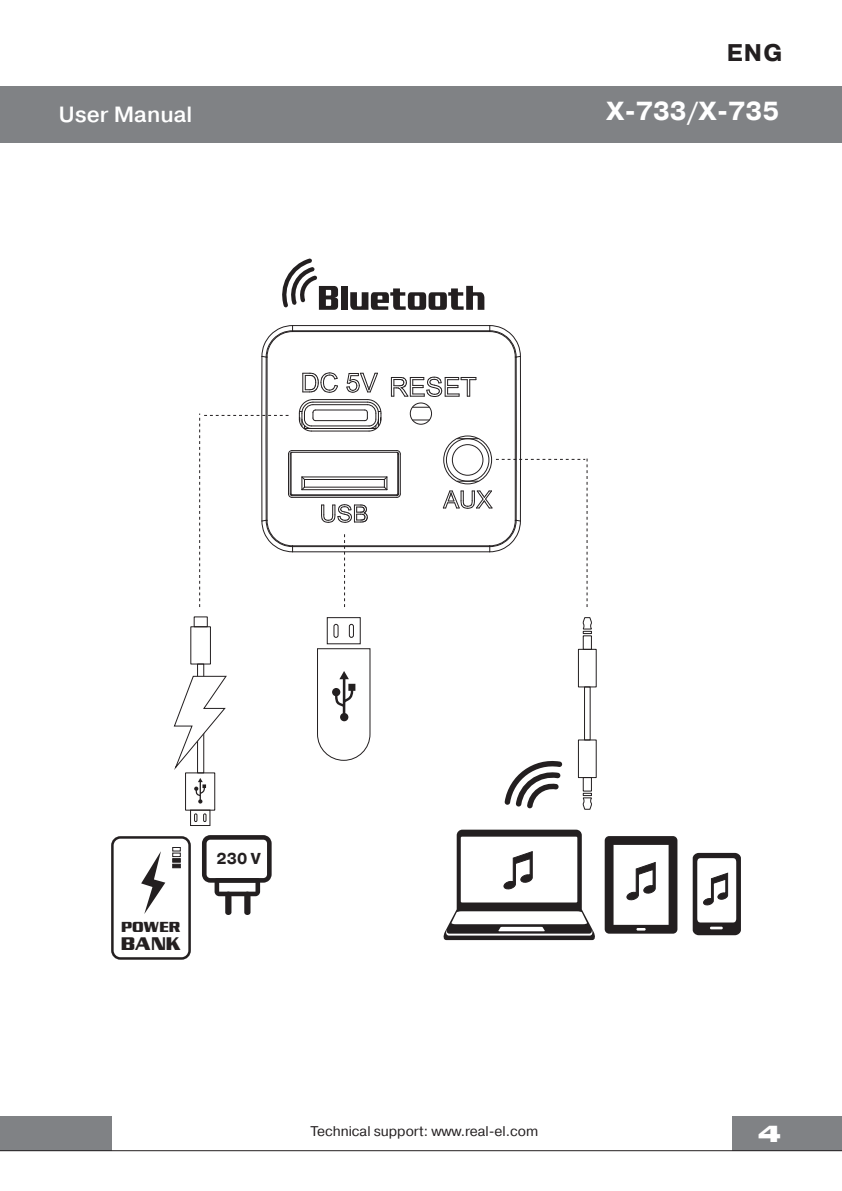
<style>
.page{position:relative;width:842px;height:1191px;background:#fff}
.page>*{position:absolute;margin:0;border:0;box-sizing:border-box;transform-origin:0 0}
.t1{font:700 26px "Pragmatica";color:#fff}
.t2{font:700 24px "Pragmatica";color:#231f20}
.t3{font:700 23.2px "Enter Sansman";color:#fff;scale:1.19 1}
.t4{font:500 22px "Pragmatica";color:#fff}
.t5{font:700 18.2px "Enter Sansman";color:#231f20}
.t6{font:700 15.8px "Pragmatica";color:#231f20}
.t7{font:700 14.4px "Enter Sansman";color:#231f20}
.t8{font:14px "Pragmatica";color:#231f20}
</style>
<div class="page">
<div style="left:732px;top:1115px;width:110px;height:35px;background:#808285"></div>
<div style="left:0;top:1115px;width:111px;height:35px;background:#808285"></div>
<hr style="left:0;top:1150px;width:842px;height:1px;background:#231f20">
<div style="left:0;top:86px;width:842px;height:57px;background:#808285"></div>
<div style="left:111px;top:836px;width:80px;height:123px;border:2px solid #231f20;border-radius:8px"></div>
<svg style="left:141px;top:851px;width:24px;height:63px"></svg>
<svg style="left:172px;top:863px;width:9px;height:5px"></svg>
<svg style="left:172px;top:858px;width:9px;height:4px"></svg>
<div style="left:172px;top:852px;width:9px;height:5px;border:1px solid #231f20"></div>
<svg style="left:172px;top:847px;width:9px;height:4px"></svg>
<svg style="left:202px;top:835px;width:70px;height:61px"></svg>
<div style="left:225px;top:891px;width:6px;height:24px;background:#231f20;border-radius:3px"></div>
<div style="left:244px;top:891px;width:6px;height:24px;background:#231f20;border-radius:3px"></div>
<div style="left:185px;top:772px;width:30px;height:38px;border:1px solid #231f20"></div>
<div style="left:190px;top:626px;width:21px;height:38px;border:1px solid #231f20"></div>
<div style="left:197px;top:663px;width:7px;height:110px;border:1px solid #231f20"></div>
<svg style="left:173px;top:675px;width:54px;height:97px"></svg>
<svg style="left:194px;top:778px;width:12px;height:25px"></svg>
<svg style="left:190px;top:809px;width:21px;height:17px"></svg>
<svg style="left:282px;top:258px;width:56px;height:52px"></svg>
<div style="left:341px;top:286px;width:7px;height:24px;background:#231f20"></div>
<svg style="left:350px;top:286px;width:134px;height:24px"></svg>
<svg style="left:317px;top:617px;width:54px;height:144px"></svg>
<svg style="left:504px;top:761px;width:58px;height:47px"></svg>
<svg style="left:443px;top:829px;width:152px;height:111px"></svg>
<svg style="left:605px;top:836px;width:72px;height:97px"></svg>
<svg style="left:693px;top:853px;width:48px;height:82px"></svg>
<div style="left:583px;top:777px;width:9px;height:14px;border:1px solid #231f20"></div>
<svg style="left:582px;top:793px;width:10px;height:17px"></svg>
<div style="left:578px;top:739px;width:19px;height:39px;border:1px solid #231f20"></div>
<div style="left:583px;top:635px;width:9px;height:15px;border:1px solid #231f20"></div>
<svg style="left:582px;top:617px;width:10px;height:17px"></svg>
<div style="left:578px;top:649px;width:19px;height:38px;border:1px solid #231f20"></div>
<div style="left:584px;top:686px;width:7px;height:54px;border:1px solid #231f20"></div>
<svg style="left:199px;top:325px;width:388px;height:282px"></svg>
<h3 class="t4" style="left:59px;top:101px;width:135px">User Manual</h3>
<h2 class="t2" style="left:727px;top:37px;width:57px">ENG</h2>
<h1 class="t1" style="left:606px;top:94px;width:175px">X-733/X-735</h1>
<p class="t7" style="left:121px;top:918px;width:61px">POWER</p>
<h3 class="t5" style="left:121px;top:933px;width:62px">BANK</h3>
<p class="t6" style="left:217px;top:848px;width:46px">230 V</p>
<p class="t8" style="left:311px;top:1122px;width:229px">Technical support: www.real-el.com</p>
<h3 class="t3" style="left:758px;top:1121px;width:21px">4</h3>
</div>
